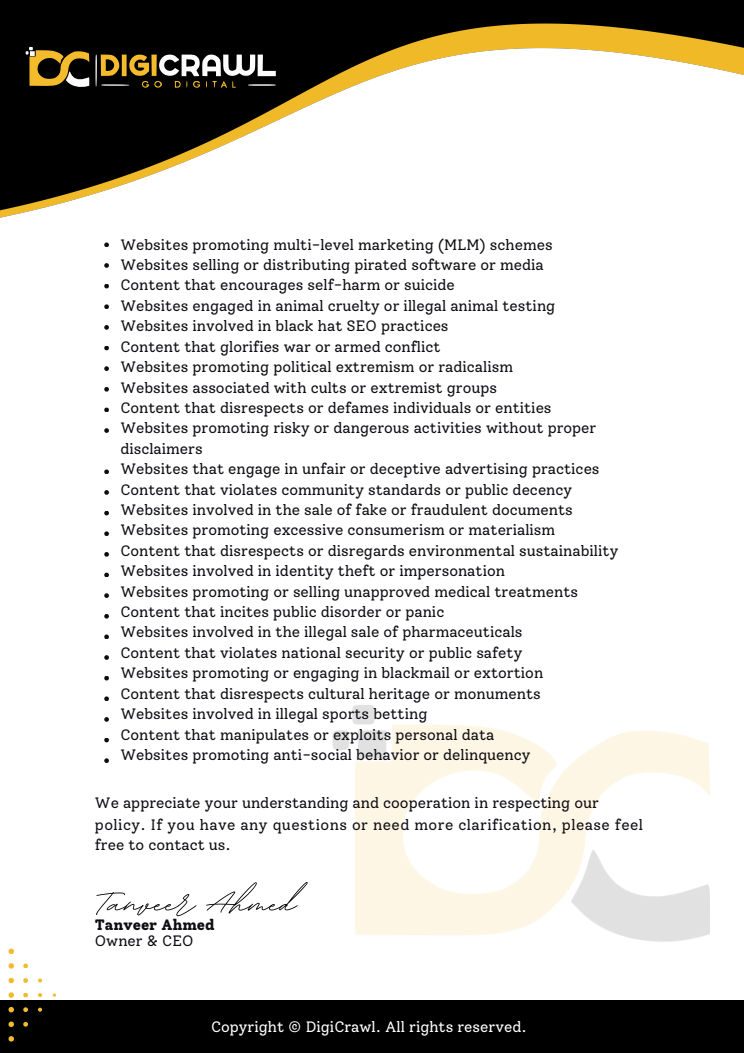
<style>
.page{position:relative;width:744px;height:1053px;background:#fff}
.page>*{position:absolute;margin:0;border:0;box-sizing:border-box;transform-origin:0 0}
.t1{font:700 54.64px "BD Script";color:#000}
.t2{font:15px/20.4px "Solway";color:#0f0d12}
.t3{font:15px "Solway";color:#fff}
.t4{font:800 15px/15.9px "Solway";color:#0f0d12}
.s1{font-weight:400}
</style>
<div class="page">
<img style="left:0;top:0;width:744px;height:218px">
<img style="left:332px;top:705px;width:378px;height:237px">
<div style="left:0;top:1000px;width:744px;height:52px;background:#000"></div>
<svg style="left:9px;top:978px;width:5px;height:5px"></svg>
<svg style="left:9px;top:948px;width:5px;height:6px"></svg>
<svg style="left:9px;top:963px;width:5px;height:5px"></svg>
<svg style="left:9px;top:992px;width:5px;height:5px"></svg>
<svg style="left:9px;top:1021px;width:5px;height:5px"></svg>
<svg style="left:9px;top:1036px;width:5px;height:5px"></svg>
<svg style="left:9px;top:1007px;width:5px;height:5px"></svg>
<svg style="left:23px;top:978px;width:5px;height:4px"></svg>
<svg style="left:23px;top:1007px;width:5px;height:4px"></svg>
<svg style="left:23px;top:1022px;width:5px;height:4px"></svg>
<svg style="left:23px;top:993px;width:5px;height:4px"></svg>
<svg style="left:23px;top:963px;width:5px;height:5px"></svg>
<svg style="left:38px;top:978px;width:4px;height:4px"></svg>
<svg style="left:38px;top:1007px;width:4px;height:4px"></svg>
<svg style="left:38px;top:993px;width:4px;height:4px"></svg>
<svg style="left:104px;top:242px;width:5px;height:5px"></svg>
<svg style="left:104px;top:263px;width:5px;height:5px"></svg>
<svg style="left:104px;top:284px;width:5px;height:4px"></svg>
<svg style="left:104px;top:304px;width:5px;height:5px"></svg>
<svg style="left:104px;top:325px;width:5px;height:5px"></svg>
<svg style="left:104px;top:346px;width:5px;height:4px"></svg>
<svg style="left:104px;top:366px;width:5px;height:5px"></svg>
<svg style="left:104px;top:387px;width:5px;height:4px"></svg>
<svg style="left:104px;top:407px;width:5px;height:5px"></svg>
<svg style="left:104px;top:428px;width:5px;height:5px"></svg>
<svg style="left:104px;top:469px;width:5px;height:5px"></svg>
<svg style="left:104px;top:490px;width:5px;height:5px"></svg>
<svg style="left:104px;top:511px;width:5px;height:4px"></svg>
<svg style="left:104px;top:531px;width:5px;height:5px"></svg>
<svg style="left:104px;top:552px;width:5px;height:4px"></svg>
<svg style="left:104px;top:572px;width:5px;height:5px"></svg>
<svg style="left:104px;top:593px;width:5px;height:5px"></svg>
<svg style="left:104px;top:614px;width:5px;height:4px"></svg>
<svg style="left:104px;top:634px;width:5px;height:5px"></svg>
<svg style="left:104px;top:655px;width:5px;height:4px"></svg>
<svg style="left:104px;top:676px;width:5px;height:4px"></svg>
<svg style="left:104px;top:696px;width:5px;height:5px"></svg>
<svg style="left:104px;top:717px;width:5px;height:4px"></svg>
<svg style="left:104px;top:738px;width:5px;height:4px"></svg>
<svg style="left:104px;top:758px;width:5px;height:5px"></svg>
<svg style="left:26px;top:47px;width:250px;height:41px;background:#564c31"></svg>
<h1 class="t2" style="left:120px;top:234px;width:499px">Websites promoting multi-level marketing (MLM) schemes Websites selling or distributing pirated software or media<br>Content that encourages self-harm or suicide<br>Websites engaged in animal cruelty or illegal animal testing Websites involved in black hat SEO practices<br>Content that glorifies war or armed conflict<br>Websites promoting political extremism or radicalism<br>Websites associated with cults or extremist groups<br>Content that disrespects or defames individuals or entities Websites promoting risky or dangerous activities without proper disclaimers<br>Websites that engage in unfair or deceptive advertising practices Content that violates community standards or public decency Websites involved in the sale of fake or fraudulent documents Websites promoting excessive consumerism or materialism Content that disrespects or disregards environmental sustainability Websites involved in identity theft or impersonation<br>Websites promoting or selling unapproved medical treatments Content that incites public disorder or panic<br>Websites involved in the illegal sale of pharmaceuticals<br>Content that violates national security or public safety<br>Websites promoting or engaging in blackmail or extortion<br>Content that disrespects cultural heritage or monuments<br>Websites involved in illegal sports betting<br>Content that manipulates or exploits personal data<br>Websites promoting anti-social behavior or delinquency</h1>
<p class="t2" style="left:95px;top:791px;width:550px;line-height:22.2px">We appreciate your understanding and cooperation in respecting our policy. If you have any questions or need more clarification, please feel</p>
<p class="t2" style="left:95px;top:834px;width:138px">free to contact us.</p>
<p class="t1" style="left:95px;top:867px;width:203px">Tanveer Ahmed</p>
<p class="t4" style="left:95px;top:917px;width:121px">Tanveer Ahmed<br><span class="s1">Owner &amp; CEO</span></p>
<p class="t3" style="left:211px;top:1017px;width:317px">Copyright © DigiCrawl. All rights reserved.</p>
</div>
